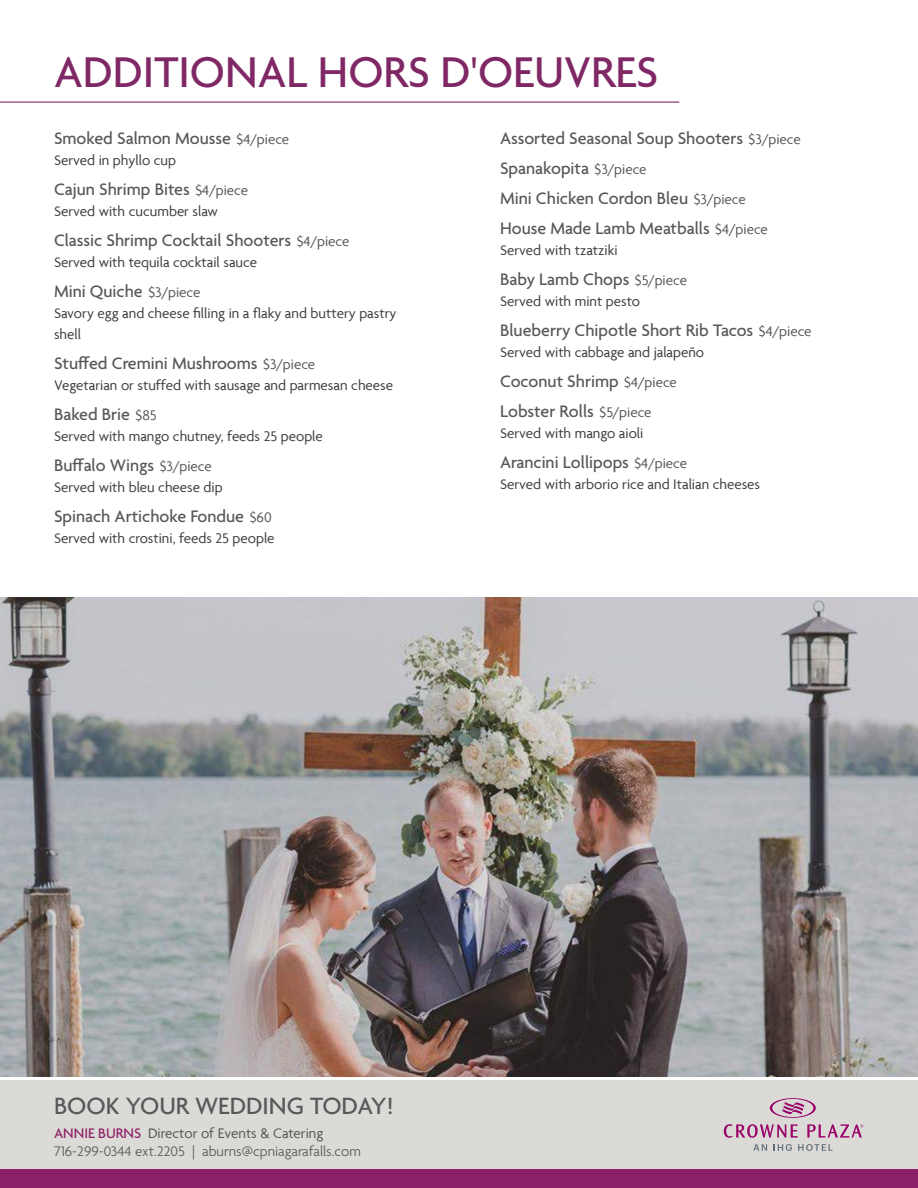
<style>
.page{position:relative;width:918px;height:1188px;background:#fff}
.page>*{position:absolute;margin:0;border:0;box-sizing:border-box;transform-origin:0 0}
.t1{font:500 46.5px "Agenda";color:#802865}
.t2{font:500 25.5px "Agenda";color:#57585a}
.t3{font:500 18px "Agenda";color:#57585a}
.t4{font:15px/21px "Agenda";color:#3e3e3f}
.t5{font:300 15px/18px "Agenda";color:#57585a}
.s1{font-weight:400;font-size:15px}
.s2{font-weight:500;color:#8d2167}
.s3{font-weight:400}
</style>
<div class="page">
<div style="left:0;top:1080px;width:918px;height:108px;background:#dcdad6"></div>
<div style="left:0;top:1169px;width:918px;height:19px;background:#8c2067"></div>
<svg style="left:753px;top:1144px;width:14px;height:7px"></svg>
<svg style="left:774px;top:1144px;width:18px;height:7px"></svg>
<svg style="left:798px;top:1144px;width:35px;height:7px"></svg>
<svg style="left:724px;top:1098px;width:139px;height:40px"></svg>
<hr style="left:0;top:102px;width:679px;height:1px;background:#7f2663">
<img style="left:0;top:598px;width:918px;height:479px">
<p class="t1" style="left:54px;top:47px;width:606px">ADDITIONAL HORS D'OEUVRES</p>
<p class="t3" style="left:54px;top:128px;width:237px">Smoked Salmon Mousse <span class="s1">$4/piece</span></p>
<p class="t4" style="left:54px;top:149px;width:124px">Served in phyllo cup</p>
<p class="t3" style="left:54px;top:179px;width:196px">Cajun Shrimp Bites <span class="s1">$4/piece</span></p>
<p class="t4" style="left:54px;top:200px;width:165px">Served with cucumber slaw</p>
<p class="t3" style="left:54px;top:230px;width:297px">Classic Shrimp Cocktail Shooters <span class="s1">$4/piece</span></p>
<p class="t4" style="left:54px;top:251px;width:205px">Served with tequila cocktail sauce</p>
<p class="t3" style="left:54px;top:281px;width:148px">Mini Quiche <span class="s1">$3/piece</span></p>
<p class="t4" style="left:54px;top:302px;width:344px">Savory egg and cheese filling in a flaky and buttery pastry shell</p>
<p class="t3" style="left:54px;top:353px;width:263px">Stuffed Cremini Mushrooms <span class="s1">$3/piece</span></p>
<p class="t4" style="left:54px;top:374px;width:341px">Vegetarian or stuffed with sausage and parmesan cheese</p>
<p class="t3" style="left:54px;top:404px;width:104px">Baked Brie <span class="s1">$85</span></p>
<p class="t4" style="left:54px;top:425px;width:270px">Served with mango chutney, feeds 25 people</p>
<p class="t3" style="left:54px;top:455px;width:159px">Buffalo Wings <span class="s1">$3/piece</span></p>
<p class="t4" style="left:54px;top:476px;width:170px">Served with bleu cheese dip</p>
<p class="t3" style="left:54px;top:506px;width:219px">Spinach Artichoke Fondue <span class="s1">$60</span></p>
<p class="t4" style="left:54px;top:527px;width:222px">Served with crostini, feeds 25 people</p>
<p class="t3" style="left:500px;top:128px;width:302px">Assorted Seasonal Soup Shooters <span class="s1">$3/piece</span></p>
<p class="t3" style="left:500px;top:158px;width:148px">Spanakopita <span class="s1">$3/piece</span></p>
<p class="t3" style="left:500px;top:188px;width:247px">Mini Chicken Cordon Bleu <span class="s1">$3/piece</span></p>
<p class="t3" style="left:500px;top:218px;width:269px">House Made Lamb Meatballs <span class="s1">$4/piece</span></p>
<p class="t4" style="left:500px;top:239px;width:119px">Served with tzatziki</p>
<p class="t3" style="left:500px;top:269px;width:188px">Baby Lamb Chops <span class="s1">$5/piece</span></p>
<p class="t4" style="left:500px;top:290px;width:142px">Served with mint pesto</p>
<p class="t3" style="left:500px;top:320px;width:313px">Blueberry Chipotle Short Rib Tacos <span class="s1">$4/piece</span></p>
<p class="t4" style="left:500px;top:341px;width:206px">Served with cabbage and jalapeño</p>
<p class="t3" style="left:500px;top:371px;width:178px">Coconut Shrimp <span class="s1">$4/piece</span></p>
<p class="t3" style="left:500px;top:401px;width:153px">Lobster Rolls <span class="s1">$5/piece</span></p>
<p class="t4" style="left:500px;top:422px;width:145px">Served with mango aioli</p>
<p class="t3" style="left:500px;top:452px;width:189px">Arancini Lollipops <span class="s1">$4/piece</span></p>
<p class="t4" style="left:500px;top:473px;width:262px">Served with arborio rice and Italian cheeses</p>
<h2 class="t2" style="left:54px;top:1092px;width:341px">BOOK YOUR WEDDING TODAY!</h2>
<p class="t5" style="left:54px;top:1125px;width:308px"><span class="s2">ANNIE BURNS</span> <span class="s3">Director of Events &amp; Catering<br></span>716-299-0344 ext.2205 | aburns@cpniagarafalls.com</p>
</div>
